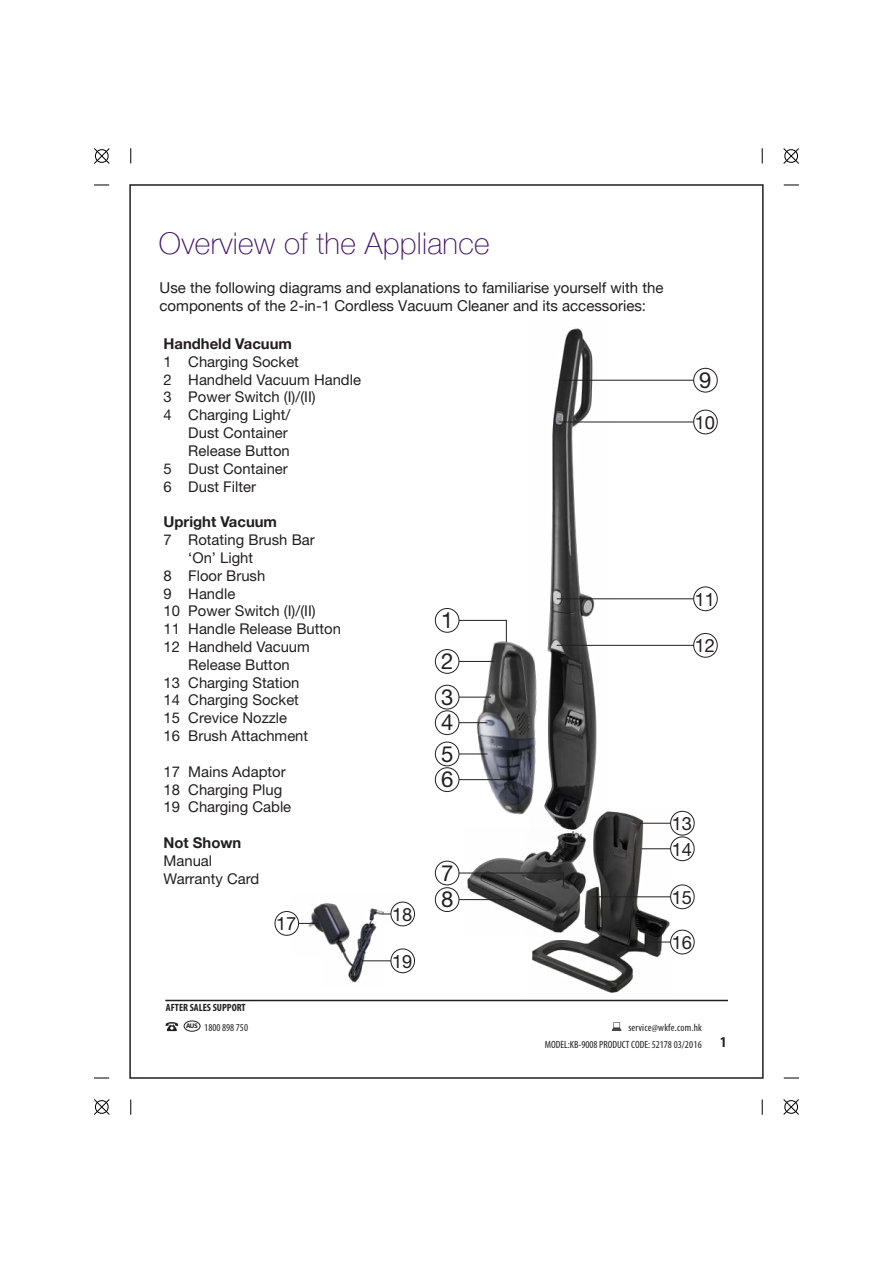
<style>
.page{position:relative;width:893px;height:1263px;background:#fff}
.page>*{position:absolute;margin:0;border:0;box-sizing:border-box;transform-origin:0 0}
.t1{font:100 29.85px "Helvetica Neue";letter-spacing:.01em;color:#431266}
.t2{font:22.2px/25.7px "Helvetica Neue";color:#231f20}
.t3{font:18.3px/25.5px "Helvetica Neue";color:#231f20}
.t4{font:18.3px "Helvetica Neue";color:#231f20}
.t5{font:15px/18px "Helvetica Neue";color:#231f20}
.t6{font:700 condensed 15px "Myriad Pro";color:#231f20}
.t7{font:14.85px/17.9px "Helvetica Neue";color:#231f20}
.t8{font:700 14.85px "Helvetica Neue";color:#231f20}
.t9{font:condensed 10.5px "Myriad Pro";color:#231f20}
.t10{font:condensed 10.5px "Myriad Pro";letter-spacing:.02em;color:#231f20}
.t11{font:700 condensed 10.5px "Myriad Pro";color:#231f20}
.t12{font:700 6.75px "Myriad Pro";color:#231f20}
</style>
<div class="page">
<svg style="left:94px;top:148px;width:16px;height:16px"></svg>
<svg style="left:94px;top:185px;width:15px;height:1px"></svg>
<svg style="left:130px;top:148px;width:1px;height:15px"></svg>
<svg style="left:94px;top:1099px;width:16px;height:16px"></svg>
<svg style="left:94px;top:1078px;width:15px;height:1px"></svg>
<svg style="left:130px;top:1099px;width:1px;height:16px"></svg>
<svg style="left:783px;top:148px;width:16px;height:16px"></svg>
<svg style="left:784px;top:185px;width:15px;height:1px"></svg>
<svg style="left:762px;top:148px;width:1px;height:15px"></svg>
<svg style="left:783px;top:1099px;width:16px;height:16px"></svg>
<svg style="left:784px;top:1078px;width:15px;height:1px"></svg>
<svg style="left:762px;top:1099px;width:1px;height:16px"></svg>
<svg style="left:166px;top:1022px;width:12px;height:9px"></svg>
<div style="left:184px;top:1020px;width:16px;height:11px;border:1px solid #231f20;border-radius:50%"></div>
<svg style="left:612px;top:1022px;width:9px;height:9px"></svg>
<hr style="left:165px;top:1000px;width:563px;height:1px;background:#231f20">
<img style="left:293px;top:902px;width:106px;height:81px">
<div style="left:390px;top:948px;width:25px;height:25px;border:1px solid #231f20;border-radius:50%"></div>
<svg style="left:362px;top:960px;width:29px;height:1px"></svg>
<div style="left:390px;top:902px;width:25px;height:24px;border:1px solid #231f20;border-radius:50%"></div>
<div style="left:275px;top:911px;width:24px;height:25px;border:1px solid #231f20;border-radius:50%"></div>
<svg style="left:299px;top:923px;width:20px;height:1px"></svg>
<img style="left:532px;top:811px;width:142px;height:182px">
<div style="left:670px;top:811px;width:25px;height:24px;border:1px solid #231f20;border-radius:50%"></div>
<hr style="left:639px;top:823px;width:32px;height:1px;background:#231f20">
<div style="left:670px;top:836px;width:25px;height:25px;border:1px solid #231f20;border-radius:50%"></div>
<hr style="left:641px;top:848px;width:30px;height:1px;background:#231f20">
<div style="left:670px;top:884px;width:25px;height:25px;border:1px solid #231f20;border-radius:50%"></div>
<hr style="left:592px;top:896px;width:79px;height:1px;background:#231f20">
<div style="left:670px;top:930px;width:25px;height:24px;border:1px solid #231f20;border-radius:50%"></div>
<svg style="left:650px;top:941px;width:21px;height:1px"></svg>
<img style="left:532px;top:328px;width:78px;height:514px">
<img style="left:464px;top:829px;width:128px;height:107px">
<img style="left:461px;top:629px;width:102px;height:196px">
<div style="left:435px;top:710px;width:24px;height:25px;border:1px solid #231f20;border-radius:50%"></div>
<svg style="left:459px;top:722px;width:28px;height:1px"></svg>
<div style="left:435px;top:649px;width:24px;height:25px;border:1px solid #231f20;border-radius:50%"></div>
<hr style="left:459px;top:661px;width:35px;height:1px;background:#231f20">
<div style="left:435px;top:608px;width:24px;height:25px;border:1px solid #231f20;border-radius:50%"></div>
<svg style="left:458px;top:619px;width:49px;height:24px"></svg>
<div style="left:435px;top:685px;width:24px;height:24px;border:1px solid #231f20;border-radius:50%"></div>
<hr style="left:459px;top:697px;width:32px;height:1px;background:#231f20">
<div style="left:435px;top:742px;width:24px;height:24px;border:1px solid #231f20;border-radius:50%"></div>
<svg style="left:459px;top:753px;width:28px;height:1px"></svg>
<div style="left:435px;top:767px;width:24px;height:25px;border:1px solid #231f20;border-radius:50%"></div>
<hr style="left:459px;top:779px;width:47px;height:1px;background:#231f20">
<div style="left:435px;top:861px;width:24px;height:24px;border:1px solid #231f20;border-radius:50%"></div>
<svg style="left:458px;top:872px;width:106px;height:15px;background:#535252"></svg>
<div style="left:435px;top:887px;width:24px;height:25px;border:1px solid #231f20;border-radius:50%"></div>
<hr style="left:459px;top:899px;width:56px;height:1px;background:#231f20">
<div style="left:693px;top:410px;width:25px;height:24px;border:1px solid #231f20;border-radius:50%"></div>
<hr style="left:559px;top:421px;width:135px;height:1px;background:#231f20">
<div style="left:693px;top:368px;width:25px;height:24px;border:1px solid #231f20;border-radius:50%"></div>
<hr style="left:559px;top:380px;width:135px;height:1px;background:#231f20">
<div style="left:693px;top:586px;width:25px;height:25px;border:1px solid #231f20;border-radius:50%"></div>
<hr style="left:557px;top:598px;width:137px;height:1px;background:#231f20">
<div style="left:693px;top:633px;width:25px;height:25px;border:1px solid #231f20;border-radius:50%"></div>
<hr style="left:557px;top:645px;width:137px;height:1px;background:#231f20">
<h1 class="t1" style="left:159px;top:220px;width:332px">Overview of the Appliance</h1>
<p class="t5" style="left:160px;top:279px;width:505px">Use the following diagrams and explanations to familiarise yourself with the components of the 2-in-1 Cordless Vacuum Cleaner and its accessories:</p>
<p class="t8" style="left:164px;top:332px;width:130px">Handheld Vacuum</p>
<p class="t7" style="left:164px;top:352px;width:137px">1 Charging Socket</p>
<p class="t7" style="left:164px;top:370px;width:199px">2 Handheld Vacuum Handle</p>
<p class="t7" style="left:164px;top:388px;width:154px">3 Power Switch (I)/(II)</p>
<p class="t7" style="left:164px;top:406px;width:128px">4 Charging Light/</p>
<p class="t7" style="left:188px;top:424px;width:101px">Dust Container</p>
<p class="t7" style="left:188px;top:441px;width:103px">Release Button</p>
<p class="t7" style="left:164px;top:459px;width:126px">5 Dust Container</p>
<p class="t7" style="left:164px;top:477px;width:94px">6 Dust Filter</p>
<p class="t8" style="left:164px;top:510px;width:115px">Upright Vacuum</p>
<p class="t7" style="left:164px;top:531px;width:153px">7 Rotating Brush Bar</p>
<p class="t7" style="left:188px;top:548px;width:66px">‘On’ Light</p>
<p class="t7" style="left:164px;top:566px;width:103px">8 Floor Brush</p>
<p class="t7" style="left:164px;top:584px;width:73px">9 Handle</p>
<p class="t7" style="left:164px;top:602px;width:154px">10 Power Switch (I)/(II)</p>
<p class="t7" style="left:164px;top:620px;width:179px">11 Handle Release Button</p>
<p class="t7" style="left:164px;top:637px;width:148px">12 Handheld Vacuum</p>
<p class="t7" style="left:188px;top:655px;width:103px">Release Button</p>
<p class="t7" style="left:164px;top:673px;width:138px">13 Charging Station</p>
<p class="t7" style="left:164px;top:691px;width:137px">14 Charging Socket</p>
<p class="t7" style="left:164px;top:709px;width:125px">15 Crevice Nozzle</p>
<p class="t7" style="left:164px;top:727px;width:146px">16 Brush Attachment</p>
<p class="t7" style="left:164px;top:762px;width:129px">17 Mains Adaptor<br>18 Charging Plug<br>19 Charging Cable</p>
<p class="t8" style="left:164px;top:831px;width:79px">Not Shown</p>
<p class="t7" style="left:164px;top:851px;width:97px">Manual<br>Warranty Card</p>
<p class="t3" style="left:276px;top:911px;width:22px">17</p>
<h2 class="t2" style="left:441px;top:607px;width:14px">1</h2>
<h2 class="t2" style="left:441px;top:648px;width:14px">2</h2>
<h2 class="t2" style="left:441px;top:684px;width:14px">3</h2>
<h2 class="t2" style="left:441px;top:709px;width:14px">4</h2>
<h2 class="t2" style="left:441px;top:740px;width:14px">5<br>6</h2>
<p class="t3" style="left:392px;top:901px;width:22px">18</p>
<p class="t3" style="left:392px;top:948px;width:22px">19</p>
<h2 class="t2" style="left:441px;top:859px;width:14px;line-height:26.5px">7<br>8</h2>
<h2 class="t2" style="left:699px;top:367px;width:14px">9</h2>
<p class="t4" style="left:695px;top:409px;width:22px">10</p>
<p class="t3" style="left:695px;top:586px;width:22px">11</p>
<p class="t3" style="left:695px;top:633px;width:22px">12</p>
<p class="t3" style="left:672px;top:810px;width:22px">13<br>14</p>
<p class="t3" style="left:672px;top:884px;width:22px">15</p>
<p class="t3" style="left:672px;top:929px;width:22px">16</p>
<p class="t11" style="left:166px;top:1001px;width:81px">AFTER SALES SUPPORT</p>
<p class="t12" style="left:186px;top:1021px;width:13px">AUS</p>
<p class="t10" style="left:628px;top:1021px;width:75px">service@wkfe.com.hk</p>
<p class="t9" style="left:204px;top:1021px;width:45px">1800 898 750</p>
<p class="t9" style="left:545px;top:1038px;width:159px">MODEL:KB-9008 PRODUCT CODE: 52178 03/2016</p>
<p class="t6" style="left:720px;top:1033px;width:8px">1</p>
</div>
